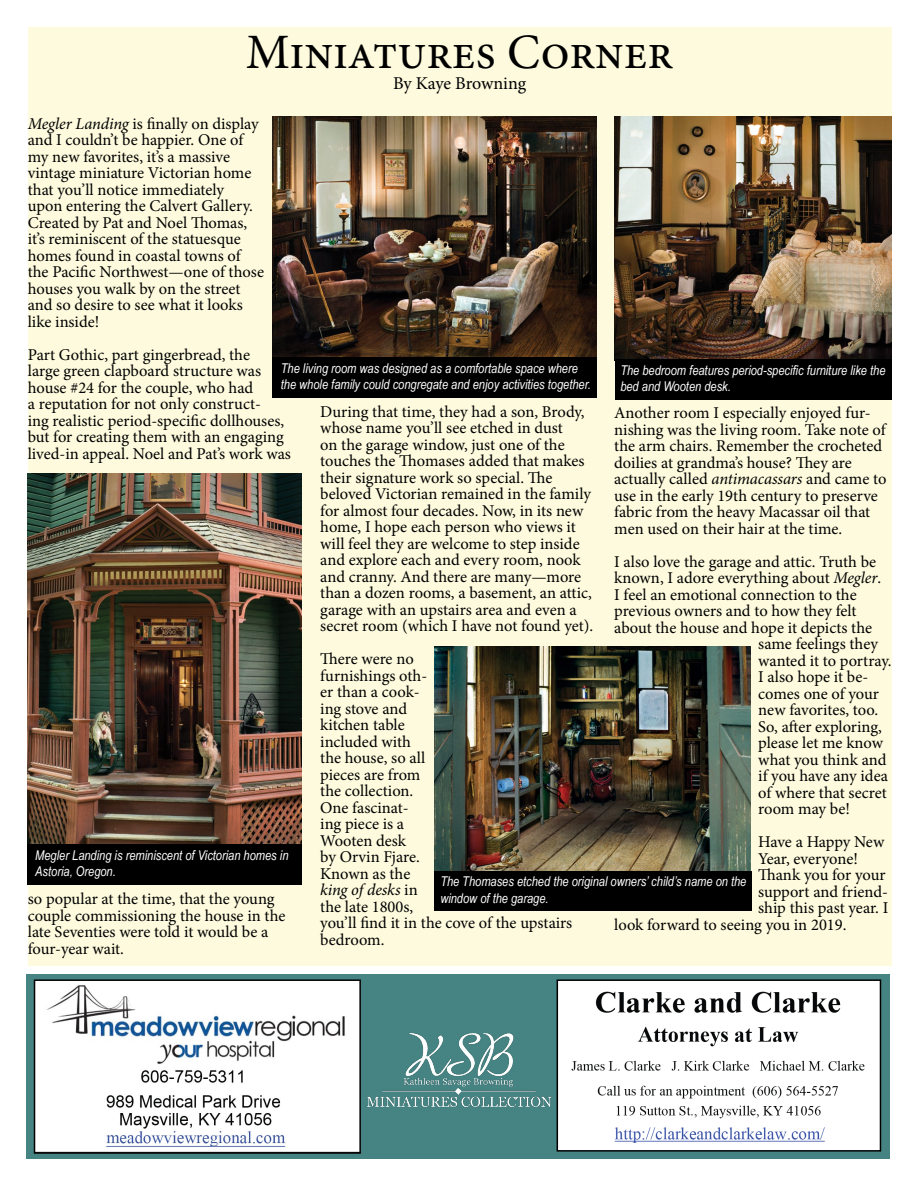
<style>
.page{position:relative;width:918px;height:1188px;background:#fff}
.page>*{position:absolute;margin:0;border:0;box-sizing:border-box;transform-origin:0 0}
.t1{font:49.5px "Minion Pro";color:#000}
.t2{font:18px "Minion Pro";color:#000}
.t3{font:16.5px/16.5px "Minion Pro";letter-spacing:-.005em;color:#000}
.t4{font:italic 13.5px/16.2px "Arial Narrow";color:#fff}
.s1{font-style:italic}
</style>
<div class="page">
<div style="left:28px;top:27px;width:864px;height:939px;background:#fdfadd"></div>
<div style="left:26px;top:974px;width:864px;height:185px;background:#468383"></div>
<img style="left:37px;top:982px;width:321px;height:169px">
<div style="left:34px;top:979px;width:327px;height:175px;border:2px solid #000"></div>
<img style="left:560px;top:982px;width:318px;height:167px">
<div style="left:557px;top:979px;width:324px;height:173px;border:2px solid #000"></div>
<img style="left:367px;top:1033px;width:185px;height:74px">
<img style="left:28px;top:474px;width:274px;height:370px">
<div style="left:28px;top:844px;width:274px;height:40px;background:#000"></div>
<img style="left:434px;top:647px;width:317px;height:224px">
<div style="left:434px;top:871px;width:318px;height:39px;background:#000"></div>
<img style="left:615px;top:117px;width:276px;height:242px">
<div style="left:615px;top:359px;width:277px;height:40px;background:#000"></div>
<img style="left:272px;top:117px;width:324px;height:241px">
<div style="left:272px;top:358px;width:324px;height:40px;background:#000"></div>
<h1 class="t1" style="left:246px;top:19px;width:429px">Miniatures Corner</h1>
<p class="t2" style="left:393px;top:71px;width:135px">By Kaye Browning</p>
<p class="t3" style="left:28px;top:115px;width:238px"><span class="s1">Megler Landing</span> is finally on display and I couldn’t be happier. One of my new favorites, it’s a massive vintage miniature Victorian home that you’ll notice immediately<br>upon entering the Calvert Gallery.<br>Created by Pat and Noel Thomas, it’s reminiscent of the statuesque homes found in coastal towns of the Pacific Northwest—one of those houses you walk by on the street and so desire to see what it looks like inside!</p>
<p class="t3" style="left:28px;top:346px;width:265px">Part Gothic, part gingerbread, the<br>large green clapboard structure was house #24 for the couple, who had<br>a reputation for not only construct-<br>ing realistic period-specific dollhouses, but for creating them with an engaging lived-in appeal. Noel and Pat’s work was</p>
<p class="t4" style="left:281px;top:360px;width:312px">The living room was designed as a comfortable space where the whole family could congregate and enjoy activities together.</p>
<p class="t4" style="left:620px;top:361px;width:267px">The bedroom features period-specific furniture like the bed and Wooten desk.</p>
<p class="t3" style="left:320px;top:403px;width:275px">During that time, they had a son, Brody, whose name you’ll see etched in dust<br>on the garage window, just one of the touches the Thomases added that makes their signature work so special. The beloved Victorian remained in the family for almost four decades. Now, in its new home, I hope each person who views it will feel they are welcome to step inside and explore each and every room, nook and cranny. And there are many—more than a dozen rooms, a basement, an attic, garage with an upstairs area and even a secret room (which I have not found yet).</p>
<p class="t3" style="left:320px;top:651px;width:254px">There were no<br>furnishings oth-<br>er than a cook-<br>ing stove and<br>kitchen table<br>included with<br>the house, so all<br>pieces are from<br>the collection.<br>One fascinat-<br>ing piece is a<br>Wooten desk<br>by Orvin Fjare.<br>Known as the<br><span class="s1">king of desks</span> in<br>the late 1800s,<br>you’ll find it in the cove of the upstairs bedroom.</p>
<p class="t3" style="left:614px;top:405px;width:274px">Another room I especially enjoyed fur&shy;nishing was the living room. Take note of the arm chairs. Remember the crocheted doilies at grandma’s house? They are actually called <span class="s1">antimacassars</span> and came to use in the early 19th century to preserve fabric from the heavy Macassar oil that men used on their hair at the time.</p>
<p class="t3" style="left:614px;top:553px;width:264px">I also love the garage and attic. Truth be</p>
<p class="t3" style="left:614px;top:570px;width:269px">known, I adore everything about <span class="s1">Megler</span>.</p>
<p class="t3" style="left:614px;top:586px;width:244px">I feel an emotional connection to the</p>
<p class="t3" style="left:614px;top:603px;width:244px">previous owners and to how they felt</p>
<p class="t3" style="left:614px;top:619px;width:259px">about the house and hope it depicts the</p>
<p class="t3" style="left:758px;top:636px;width:122px">same feelings they</p>
<p class="t3" style="left:758px;top:652px;width:135px">wanted it to portray.</p>
<p class="t3" style="left:758px;top:669px;width:112px">I also hope it be-</p>
<p class="t3" style="left:758px;top:685px;width:122px">comes one of your</p>
<p class="t3" style="left:758px;top:702px;width:121px">new favorites, too.</p>
<p class="t3" style="left:758px;top:718px;width:125px">So, after exploring,</p>
<p class="t3" style="left:758px;top:735px;width:126px">please let me know</p>
<p class="t3" style="left:758px;top:751px;width:130px">what you think and</p>
<p class="t3" style="left:758px;top:768px;width:131px">if you have any idea</p>
<p class="t3" style="left:758px;top:784px;width:130px">of where that secret</p>
<p class="t3" style="left:758px;top:801px;width:93px">room may be!</p>
<p class="t3" style="left:758px;top:834px;width:128px">Have a Happy New</p>
<p class="t3" style="left:758px;top:850px;width:101px">Year, everyone!</p>
<p class="t3" style="left:758px;top:867px;width:129px">Thank you for your</p>
<p class="t3" style="left:758px;top:883px;width:131px">support and friend-</p>
<p class="t3" style="left:758px;top:900px;width:132px">ship this past year. I</p>
<p class="t3" style="left:614px;top:916px;width:234px">look forward to seeing you in 2019.</p>
<p class="t4" style="left:35px;top:847px;width:255px">Megler Landing is reminiscent of Victorian homes in<br>Astoria, Oregon.</p>
<p class="t4" style="left:440px;top:873px;width:308px">The Thomases etched the original owners’ child’s name on the window of the garage.</p>
<p class="t3" style="left:28px;top:891px;width:259px">so popular at the time, that the young couple commissioning the house in the late Seventies were told it would be a four-year wait.</p>
</div>
